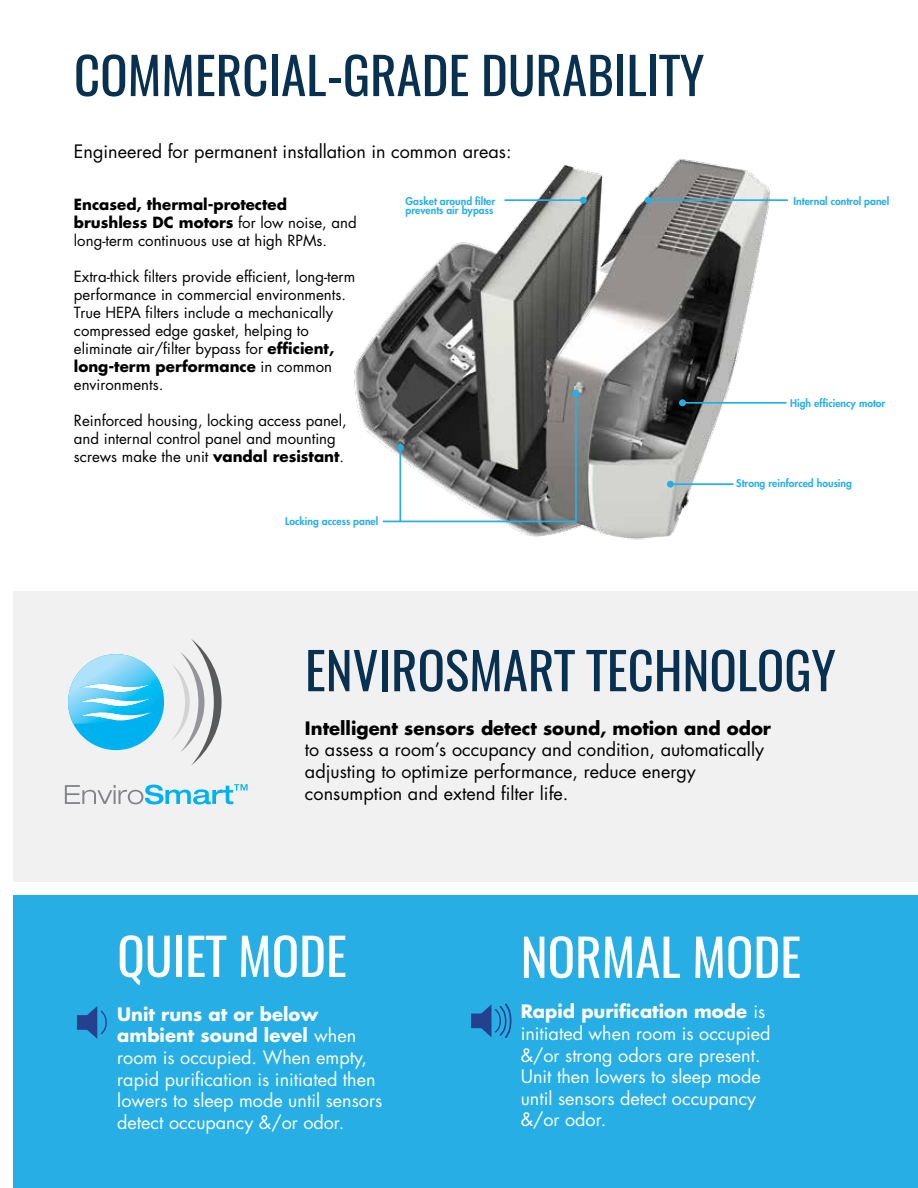
<style>
.page{position:relative;width:918px;height:1188px;background:#fff}
.page>*{position:absolute;margin:0;border:0;box-sizing:border-box;transform-origin:0 0}
.t1{font:51px "Oswald";color:#083050}
.t2{font:51px "Oswald";color:#fff}
.t3{font:18px/21.6px "Futura Std";color:#fff}
.t4{font:18px/21.6px "Futura Std";color:#000}
.t5{font:700 18px "Futura Std";color:#000}
.t6{font:15px/18px "Futura Std";color:#000}
.t7{font:800 10.35px/8.7px "Futura Std";color:#27afe5}
.s1{font-weight:700}
</style>
<div class="page">
<div style="left:14px;top:896px;width:904px;height:292px;background:#27afe5"></div>
<div style="left:14px;top:591px;width:904px;height:291px;background:#f1f1f2"></div>
<svg style="left:65px;top:784px;width:183px;height:20px"></svg>
<svg style="left:172px;top:639px;width:50px;height:126px"></svg>
<svg style="left:68px;top:654px;width:96px;height:96px"></svg>
<svg style="left:77px;top:1006px;width:30px;height:33px"></svg>
<svg style="left:471px;top:1003px;width:41px;height:35px"></svg>
<img style="left:354px;top:158px;width:432px;height:382px">
<hr style="left:505px;top:199px;width:78px;height:2px;background:#27afe5">
<div style="left:580px;top:197px;width:7px;height:7px;background:#27afe5;border-radius:50%"></div>
<hr style="left:648px;top:199px;width:140px;height:2px;background:#27afe5">
<div style="left:645px;top:197px;width:7px;height:7px;background:#27afe5;border-radius:50%"></div>
<hr style="left:670px;top:483px;width:64px;height:2px;background:#27afe5">
<div style="left:667px;top:481px;width:7px;height:7px;background:#27afe5;border-radius:50%"></div>
<hr style="left:683px;top:402px;width:104px;height:2px;background:#27afe5">
<div style="left:679px;top:399px;width:7px;height:7px;background:#27afe5;border-radius:50%"></div>
<hr style="left:575px;top:393px;width:2px;height:129px;background:#27afe5">
<div style="left:572px;top:390px;width:7px;height:7px;background:#27afe5;border-radius:50%"></div>
<hr style="left:399px;top:447px;width:2px;height:75px;background:#27afe5">
<div style="left:397px;top:444px;width:7px;height:7px;background:#27afe5;border-radius:50%"></div>
<hr style="left:383px;top:521px;width:193px;height:1px;background:#27afe5">
<h1 class="t1" style="left:74px;top:40px;width:632px">COMMERCIAL-GRADE DURABILITY</h1>
<p class="t4" style="left:74px;top:141px;width:439px">Engineered for permanent installation in common areas:</p>
<p class="t6" style="left:74px;top:195px;width:284px"><span class="s1">Encased, thermal-protected brushless DC motors</span> for low noise, and long-term continuous use at high RPMs.</p>
<p class="t6" style="left:74px;top:267px;width:283px">Extra-thick filters provide efficient, long-term performance in commercial environments.<br>True HEPA filters include a mechanically compressed edge gasket, helping to eliminate air/filter bypass for <span class="s1">efficient, long-term performance</span> in common environments.</p>
<p class="t6" style="left:74px;top:411px;width:274px">Reinforced housing, locking access panel, and internal control panel and mounting screws make the unit <span class="s1">vandal resistant</span>.</p>
<p class="t7" style="left:285px;top:516px;width:95px">Locking access panel</p>
<p class="t7" style="left:406px;top:197px;width:91px">Gasket around filter prevents air bypass</p>
<p class="t7" style="left:794px;top:197px;width:97px">Internal control panel</p>
<p class="t7" style="left:790px;top:398px;width:97px">High efficiency motor</p>
<p class="t7" style="left:736px;top:479px;width:117px">Strong reinforced housing</p>
<h1 class="t1" style="left:305px;top:635px;width:532px">ENVIROSMART TECHNOLOGY</h1>
<p class="t5" style="left:305px;top:716px;width:468px">Intelligent sensors detect sound, motion and odor</p>
<p class="t4" style="left:305px;top:739px;width:461px">to assess a room’s occupancy and condition, automatically adjusting to optimize performance, reduce energy consumption and extend filter life.</p>
<h1 class="t2" style="left:117px;top:921px;width:231px">QUIET MODE</h1>
<h1 class="t2" style="left:521px;top:922px;width:282px">NORMAL MODE</h1>
<p class="t3" style="left:117px;top:1004px;width:266px"><span class="s1">Unit runs at or below ambient sound level</span> when room is occupied. When empty, rapid purification is initiated then lowers to sleep mode until sensors detect occupancy &amp;/or odor.</p>
<p class="t3" style="left:521px;top:1001px;width:251px"><span class="s1">Rapid purification mode</span> is initiated when room is occupied &amp;/or strong odors are present.<br>Unit then lowers to sleep mode until sensors detect occupancy &amp;/or odor.</p>
</div>
